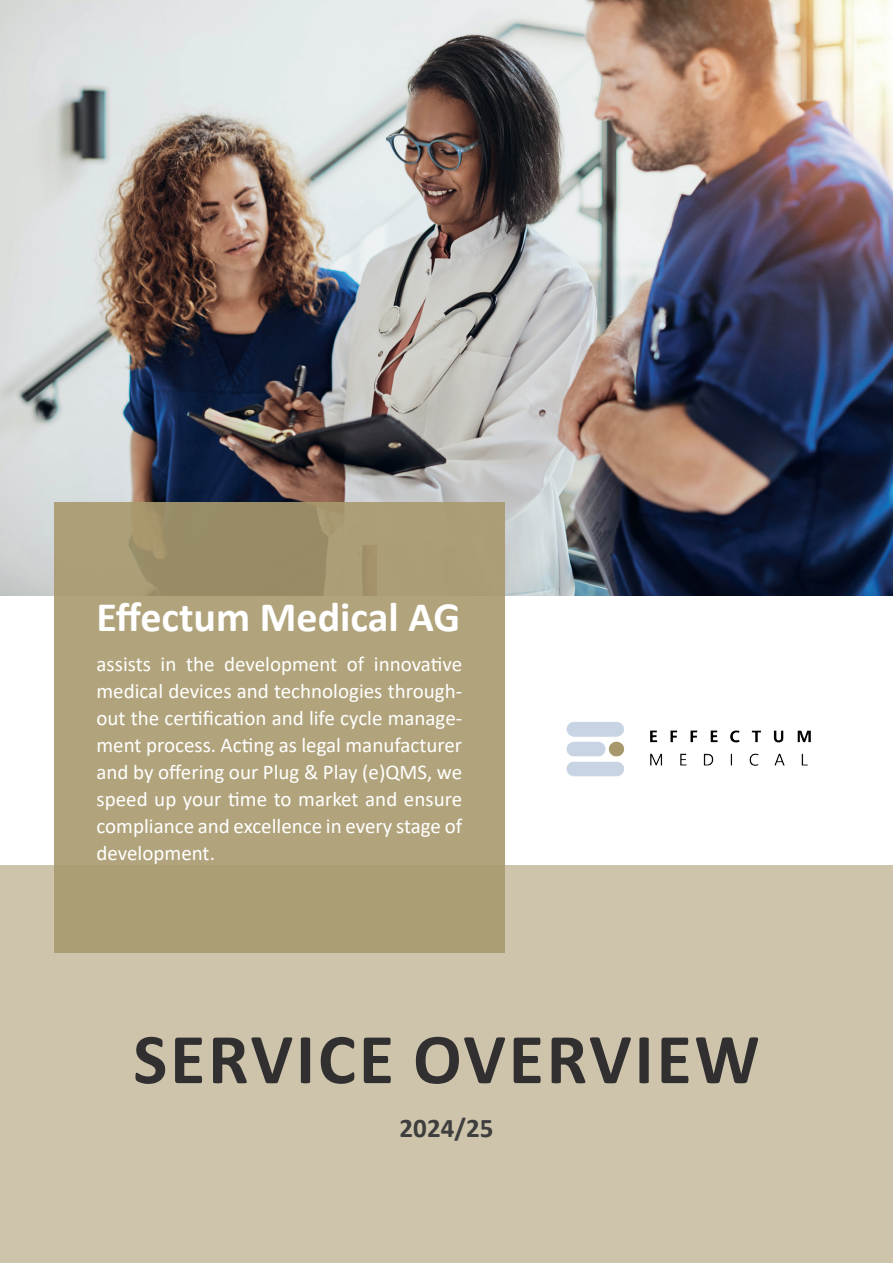
<style>
.page{position:relative;width:893px;height:1263px;background:#fff}
.page>*{position:absolute;margin:0;border:0;box-sizing:border-box;transform-origin:0 0}
.t1{font:700 72px "Calibri";letter-spacing:.04em;color:#312f30}
.t2{font:700 42px "Calibri";color:#fff}
.t3{font:700 27px "Calibri";color:#3e3e3f}
.t4{font:21px/27px "Calibri";color:#fff;text-align:justify}
</style>
<div class="page">
<div style="left:0;top:865px;width:893px;height:398px;background:#cdc4ab"></div>
<img style="left:0;top:0;width:893px;height:595px">
<svg style="left:54px;top:502px;width:451px;height:450px;background:#ada077"></svg>
<img style="left:566px;top:722px;width:245px;height:55px">
<h2 class="t2" style="left:97px;top:587px;width:365px">Effectum Medical AG</h2>
<p class="t4" style="left:97px;top:650px;width:367px">assists in the development of innovative medical devices and technologies through&shy;out the certification and life cycle manage&shy;ment process. Acting as legal manufacturer and by offering our Plug &amp; Play (e)QMS, we speed up your time to market and ensure compliance and excellence in every stage of development.</p>
<h1 class="t1" style="left:133px;top:1008px;width:628px">SERVICE OVERVIEW</h1>
<p class="t3" style="left:400px;top:1109px;width:95px">2024/25</p>
</div>
